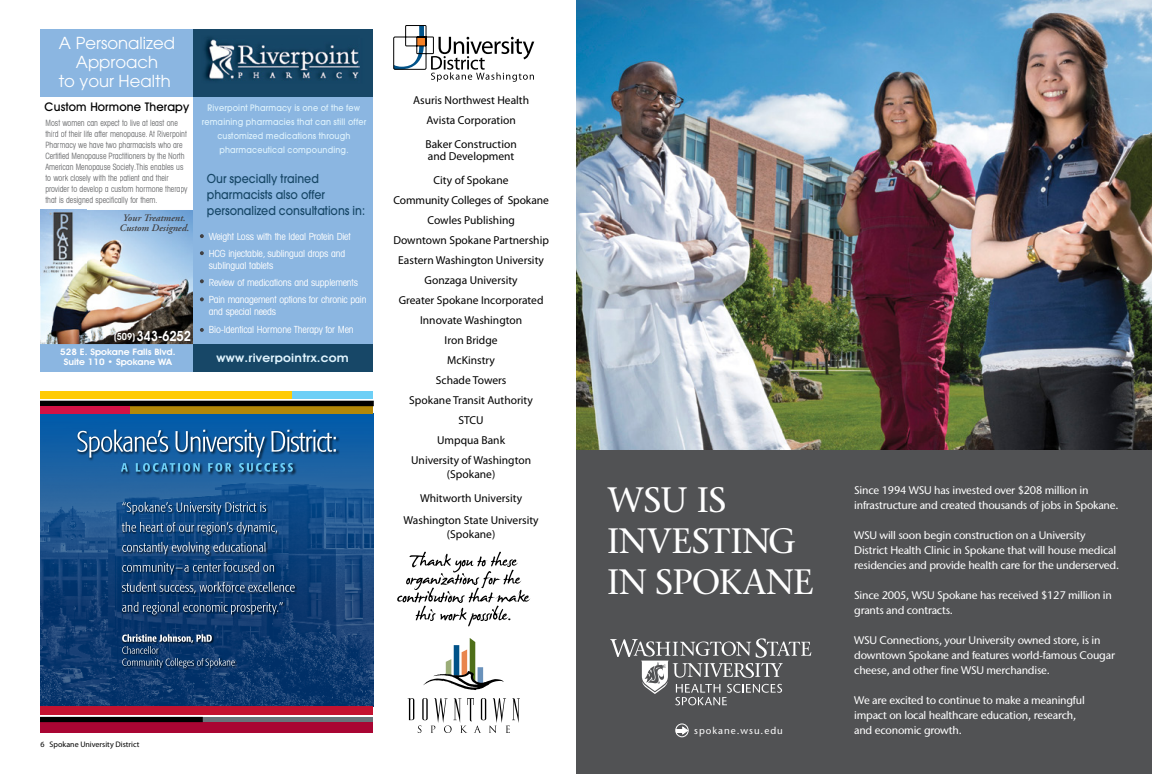
<style>
.page{position:relative;width:1152px;height:774px;background:#fff}
.page>*{position:absolute;margin:0;border:0;box-sizing:border-box;transform-origin:0 0}
.t1{font:500 35.2px/41px "Stone Serif Std";letter-spacing:-.02em;color:#fff}
.t2{font:16.4px/19px "Avant Garde";color:#fff;text-align:center}
.t3{font:600 14.2px "Avant Garde IT Cby BT";letter-spacing:-.015em;color:#fff;scale:.9 1}
.t4{font:500 12.2px/16px "Avant Garde";color:#174767;scale:.9 1}
.t5{font:600 12px "Avant Garde IT Cby BT";letter-spacing:.02em;color:#dff3fd;scale:1.07 1}
.t6{font:500 12px "Avant Garde IT Cby BT";letter-spacing:.01em;color:#000}
.t7{font:11.5px/20px "Myriad Pro";color:#000;text-align:center}
.t8{font:500 11px/15px "Stone Sans IIITC Std";letter-spacing:-.02em;color:#fff}
.t9{font:italic 600 10px/10px "Adobe Garamond";color:#414042;text-align:center}
.t10{font:condensed 9.8px/17.2px "Avant Garde IT Cby BT";letter-spacing:-.015em;color:#fff}
.t11{font:500 9.8px "Stone Sans Std";letter-spacing:.1em;color:#fff}
.t12{font:600 9px/10.8px "Avant Garde IT Cby BT";color:#fff;text-align:center;scale:1.07 1}
.t13{font:500 8.9px/14px "Avant Garde";letter-spacing:.02em;color:#dff3fd;text-align:center;scale:.9 1}
.t14{font:condensed 8.6px/11px "Avant Garde IT Cby BT";color:#6d6e70;scale:.9 1}
.t15{font:8px "Myriad Pro";color:#000}
.s1{font-size:9.9px}
</style>
<div class="page">
<div style="left:40px;top:344px;width:153px;height:27px;background:#8bb6e1"></div>
<img style="left:40px;top:210px;width:153px;height:134px">
<div style="left:40px;top:29px;width:153px;height:68px;background:#8bb6e1"></div>
<div style="left:193px;top:29px;width:180px;height:342px;background:#8bb6e1"></div>
<div style="left:193px;top:29px;width:180px;height:68px;background:#174767"></div>
<img style="left:204px;top:38px;width:155px;height:43px">
<div style="left:193px;top:344px;width:180px;height:27px;background:#174767"></div>
<svg style="left:200px;top:234px;width:4px;height:4px"></svg>
<svg style="left:200px;top:251px;width:4px;height:4px"></svg>
<svg style="left:200px;top:279px;width:4px;height:4px"></svg>
<svg style="left:200px;top:297px;width:4px;height:4px"></svg>
<svg style="left:200px;top:328px;width:4px;height:4px"></svg>
<img style="left:40px;top:209px;width:47px;height:76px">
<img style="left:40px;top:414px;width:333px;height:292px">
<div style="left:40px;top:391px;width:252px;height:8px;background:#ffcb05"></div>
<div style="left:130px;top:406px;width:243px;height:8px;background:#b38808"></div>
<div style="left:292px;top:391px;width:81px;height:8px;background:#6dcff6"></div>
<div style="left:41px;top:401px;width:332px;height:5px;background:#000"></div>
<div style="left:40px;top:722px;width:333px;height:11px;background:#a90533"></div>
<div style="left:40px;top:706px;width:333px;height:9px;background:#c41230"></div>
<div style="left:202px;top:717px;width:171px;height:5px;background:#68737a"></div>
<div style="left:41px;top:717px;width:161px;height:5px;background:#000"></div>
<div style="left:40px;top:406px;width:90px;height:8px;background:#d31245"></div>
<div style="left:122px;top:658px;width:115px;height:12px;background:#000;opacity:.75"></div>
<svg style="left:122px;top:634px;width:113px;height:34px;background:#2c4f78"></svg>
<div style="left:122px;top:601px;width:163px;height:16px;background:#000;opacity:.75"></div>
<svg style="left:122px;top:602px;width:161px;height:13px;background:#2e4f77"></svg>
<div style="left:122px;top:581px;width:175px;height:15px;background:#000;opacity:.75"></div>
<svg style="left:122px;top:582px;width:173px;height:12px;background:#37577d"></svg>
<div style="left:122px;top:561px;width:154px;height:16px;background:#000;opacity:.75"></div>
<svg style="left:122px;top:562px;width:152px;height:12px;background:#30557f"></svg>
<div style="left:122px;top:541px;width:146px;height:16px;background:#000;opacity:.75"></div>
<svg style="left:122px;top:542px;width:143px;height:13px;background:#3a5e87"></svg>
<div style="left:121px;top:521px;width:158px;height:16px;background:#000;opacity:.75"></div>
<svg style="left:122px;top:522px;width:155px;height:13px;background:#355e8a"></svg>
<div style="left:122px;top:501px;width:146px;height:16px;background:#000;opacity:.75"></div>
<svg style="left:122px;top:502px;width:144px;height:12px;background:#35608d"></svg>
<div style="left:120px;top:462px;width:177px;height:14px;background:#000;opacity:.75"></div>
<svg style="left:77px;top:429px;width:259px;height:43px;background:#3370a5"></svg>
<img style="left:576px;top:0;width:576px;height:450px">
<div style="left:576px;top:450px;width:576px;height:324px;background:#515254"></div>
<svg style="left:610px;top:638px;width:201px;height:67px"></svg>
<div style="left:675px;top:724px;width:14px;height:13px;border:1px solid #fff;border-radius:50%"></div>
<svg style="left:676px;top:726px;width:13px;height:10px"></svg>
<svg style="left:393px;top:25px;width:141px;height:57px"></svg>
<svg style="left:397px;top:552px;width:133px;height:75px"></svg>
<svg style="left:423px;top:638px;width:81px;height:52px"></svg>
<svg style="left:408px;top:698px;width:112px;height:35px"></svg>
<h2 class="t2" style="left:59px;top:33px;width:118px">A Personalized<br>Approach<br>to your Health</h2>
<p class="t6" style="left:45px;top:100px;width:146px">Custom Hormone Therapy</p>
<p class="t14" style="left:45px;top:117px;width:159px">Most women can expect to live at least one third of their life after menopause. At Riverpoint Pharmacy we have two pharmacists who are Certified Menopause Practitioners by the North American Menopause Society.This enables us to work closely with the patient and their provider to develop a custom hormone therapy that is designed specifically for them.</p>
<p class="t13" style="left:202px;top:101px;width:184px">Riverpoint Pharmacy is one of the few remaining pharmacies that can still offer customized medications through pharmaceutical compounding.</p>
<p class="t4" style="left:207px;top:171px;width:177px">Our specially trained pharmacists also offer personalized consultations in:</p>
<p class="t10" style="left:209px;top:228px;width:143px">Weight Loss with the Ideal Protein Diet<br>HCG injectable, sublingual drops and</p>
<p class="t10" style="left:209px;top:258px;width:151px;line-height:16.2px">sublingual tablets<br>Review of medications and supplements</p>
<p class="t10" style="left:209px;top:293px;width:159px;line-height:12.2px">Pain management options for chronic pain and special needs</p>
<p class="t10" style="left:209px;top:321px;width:146px">Bio-Identical Hormone Therapy for Men</p>
<p class="t9" style="left:119px;top:213px;width:71px">Your Treatment.<br>Custom Designed.</p>
<p class="t3" style="left:114px;top:327px;width:87px"><span class="s1">(509)</span> 343-6252</p>
<p class="t12" style="left:60px;top:346px;width:109px">528 E. Spokane Falls Blvd.<br>Suite 110 • Spokane WA</p>
<p class="t5" style="left:217px;top:351px;width:125px">www.riverpointrx.com</p>
<p class="t7" style="left:413px;top:90px;width:117px">Asuris Northwest Health<br>Avista Corporation</p>
<p class="t7" style="left:426px;top:138px;width:93px;line-height:12px;text-align:left">Baker Construction and Development</p>
<p class="t7" style="left:393px;top:170px;width:157px">City of Spokane<br>Community Colleges of Spokane<br>Cowles Publishing<br>Downtown Spokane Partnership<br>Eastern Washington University<br>Gonzaga University<br>Greater Spokane Incorporated<br>Innovate Washington<br>Iron Bridge<br>McKinstry<br>Schade Towers<br>Spokane Transit Authority<br>STCU<br>Umpqua Bank<br>University of Washington</p>
<p class="t7" style="left:420px;top:462px;width:104px;line-height:24px">(Spokane)<br>Whitworth University</p>
<p class="t7" style="left:404px;top:513px;width:137px;line-height:14px">Washington State University (Spokane)</p>
<p class="t15" style="left:40px;top:739px;width:100px">6 Spokane University District</p>
<h1 class="t1" style="left:607px;top:479px;width:208px">WSU IS<br>INVESTING<br>IN SPOKANE</h1>
<p class="t8" style="left:854px;top:483px;width:266px">Since 1994 WSU has invested over $208 million in infrastructure and created thousands of jobs in Spokane.</p>
<p class="t8" style="left:854px;top:528px;width:266px">WSU will soon begin construction on a University<br>District Health Clinic in Spokane that will house medical residencies and provide health care for the underserved.</p>
<p class="t8" style="left:854px;top:588px;width:259px">Since 2005, WSU Spokane has received $127 million in grants and contracts.</p>
<p class="t8" style="left:854px;top:633px;width:262px">WSU Connections, your University owned store, is in downtown Spokane and features world-famous Cougar cheese, and other fine WSU merchandise.</p>
<p class="t8" style="left:854px;top:693px;width:232px">We are excited to continue to make a meaningful impact on local healthcare education, research, and economic growth.</p>
<p class="t11" style="left:694px;top:724px;width:90px">spokane.wsu.edu</p>
</div>
